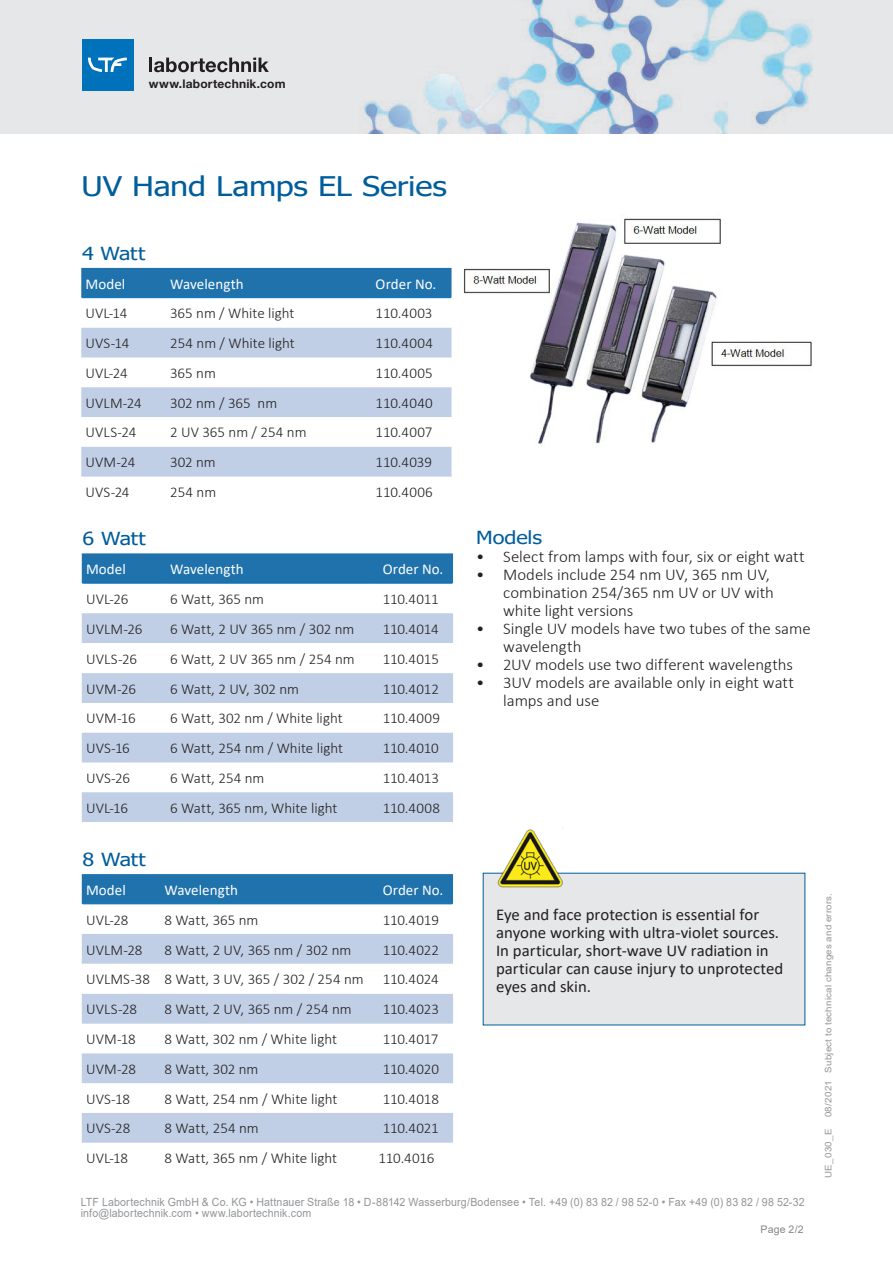
<style>
.page{position:relative;width:893px;height:1263px;background:#fff}
.page>*{position:absolute;margin:0;border:0;box-sizing:border-box;transform-origin:0 0}
.Headline{font:27px "Tahoma";letter-spacing:-.01em;color:#005d9c;scale:1.2 1}
.Tabelle_Türkis{font:18px "Tahoma";letter-spacing:-.005em;color:#005d9c;scale:1.2 1}
.t1{font:300 16.5px/18px "Calibri";letter-spacing:-.005em;color:#231f20}
.t2{font:16.5px/18px "Calibri";color:#231f20}
.Tabelle_registerhalt{font:300 15px "Calibri";color:#231f20}
.Tabelle_Türkis-2{font:15px "Calibri";letter-spacing:.005em;color:#fff}
.t3{font:700 12px "Helvetica Neue LT Std";letter-spacing:.015em;color:#231f20}
.t4{font:11.25px/11.2px "Arial";letter-spacing:.015em;color:#939598;scale:.94 1}
.t5{font:10.5px "Arial";color:#848689}
.t6{font:9px "Arial";letter-spacing:.02em;color:#939598;scale:1.08 1}
</style>
<div class="page">
<div style="left:0;top:0;width:893px;height:134px;background:#e6e7e9"></div>
<img style="left:363px;top:0;width:449px;height:134px">
<hr style="left:149px;top:58px;width:3px;height:14px;background:#231f20">
<svg style="left:154px;top:58px;width:115px;height:14px"></svg>
<div style="left:82px;top:39px;width:51px;height:51px;background:#0072bc"></div>
<svg style="left:88px;top:58px;width:39px;height:14px"></svg>
<img style="left:449px;top:218px;width:363px;height:226px">
<div style="left:82px;top:553px;width:371px;height:30px;background:#2072ac"></div>
<svg style="left:82px;top:613px;width:371px;height:209px;fill:#c0cfe5"></svg>
<hr style="left:83px;top:583px;width:83px;height:1px;background:#0072bc">
<hr style="left:166px;top:583px;width:208px;height:1px;background:#0072bc">
<hr style="left:374px;top:583px;width:78px;height:1px;background:#0072bc">
<div style="left:82px;top:874px;width:371px;height:30px;background:#2072ac"></div>
<svg style="left:82px;top:934px;width:371px;height:209px;fill:#c0cfe5"></svg>
<hr style="left:83px;top:903px;width:77px;height:1px;background:#0072bc">
<hr style="left:160px;top:903px;width:214px;height:1px;background:#0072bc">
<hr style="left:374px;top:903px;width:78px;height:1px;background:#0072bc">
<div style="left:81px;top:268px;width:371px;height:30px;background:#2072ac"></div>
<svg style="left:81px;top:328px;width:371px;height:149px;fill:#c0cfe5"></svg>
<hr style="left:82px;top:297px;width:84px;height:1px;background:#0072bc">
<hr style="left:166px;top:297px;width:201px;height:1px;background:#0072bc">
<hr style="left:367px;top:297px;width:84px;height:1px;background:#0072bc">
<div style="left:483px;top:873px;width:322px;height:152px;background:#e6e7e9"></div>
<img style="left:498px;top:827px;width:65px;height:61px">
<p class="t3" style="left:149px;top:77px;width:138px">www.labortechnik.com</p>
<p class="Headline" style="left:82px;top:168px;width:306px">UV Hand Lamps EL Series</p>
<p class="Tabelle_Türkis" style="left:82px;top:241px;width:54px">4 Watt</p>
<p class="Tabelle_Türkis-2" style="left:86px;top:273px;width:41px">Model</p>
<p class="Tabelle_Türkis-2" style="left:170px;top:273px;width:75px">Wavelength</p>
<p class="Tabelle_Türkis-2" style="left:376px;top:273px;width:62px">Order No.</p>
<p class="Tabelle_registerhalt" style="left:86px;top:304px;width:43px">UVL-14</p>
<p class="Tabelle_registerhalt" style="left:170px;top:304px;width:126px">365 nm / White light</p>
<p class="Tabelle_registerhalt" style="left:376px;top:304px;width:58px">110.4003</p>
<p class="Tabelle_registerhalt" style="left:86px;top:334px;width:45px">UVS-14</p>
<p class="Tabelle_registerhalt" style="left:170px;top:334px;width:126px">254 nm / White light</p>
<p class="Tabelle_registerhalt" style="left:376px;top:334px;width:59px">110.4004</p>
<p class="Tabelle_registerhalt" style="left:86px;top:364px;width:44px">UVL-24</p>
<p class="Tabelle_registerhalt" style="left:170px;top:364px;width:47px">365 nm</p>
<p class="Tabelle_registerhalt" style="left:376px;top:364px;width:59px">110.4005</p>
<p class="Tabelle_registerhalt" style="left:86px;top:393px;width:58px">UVLM-24</p>
<p class="Tabelle_registerhalt" style="left:170px;top:393px;width:109px">302 nm / 365 nm</p>
<p class="Tabelle_registerhalt" style="left:376px;top:393px;width:59px">110.4040</p>
<p class="Tabelle_registerhalt" style="left:86px;top:423px;width:52px">UVLS-24</p>
<p class="Tabelle_registerhalt" style="left:170px;top:423px;width:138px">2 UV 365 nm / 254 nm</p>
<p class="Tabelle_registerhalt" style="left:376px;top:423px;width:58px">110.4007</p>
<p class="Tabelle_registerhalt" style="left:86px;top:453px;width:51px">UVM-24</p>
<p class="Tabelle_registerhalt" style="left:170px;top:453px;width:47px">302 nm</p>
<p class="Tabelle_registerhalt" style="left:376px;top:453px;width:58px">110.4039</p>
<p class="Tabelle_registerhalt" style="left:86px;top:483px;width:46px">UVS-24</p>
<p class="Tabelle_registerhalt" style="left:170px;top:483px;width:48px">254 nm</p>
<p class="Tabelle_registerhalt" style="left:376px;top:483px;width:59px">110.4006</p>
<p class="Tabelle_Türkis" style="left:83px;top:526px;width:54px">6 Watt</p>
<p class="Tabelle_Türkis-2" style="left:86px;top:559px;width:41px">Model</p>
<p class="Tabelle_Türkis-2" style="left:170px;top:559px;width:75px">Wavelength</p>
<p class="Tabelle_Türkis-2" style="left:383px;top:559px;width:62px">Order No.</p>
<p class="Tabelle_registerhalt" style="left:86px;top:589px;width:44px">UVL-26</p>
<p class="Tabelle_registerhalt" style="left:170px;top:589px;width:96px">6 Watt, 365 nm</p>
<p class="Tabelle_registerhalt" style="left:383px;top:589px;width:58px">110.4011</p>
<p class="Tabelle_registerhalt" style="left:86px;top:619px;width:58px">UVLM-26</p>
<p class="Tabelle_registerhalt" style="left:170px;top:619px;width:186px">6 Watt, 2 UV 365 nm / 302 nm</p>
<p class="Tabelle_registerhalt" style="left:383px;top:619px;width:57px">110.4014</p>
<p class="Tabelle_registerhalt" style="left:86px;top:649px;width:52px">UVLS-26</p>
<p class="Tabelle_registerhalt" style="left:170px;top:649px;width:186px">6 Watt, 2 UV 365 nm / 254 nm</p>
<p class="Tabelle_registerhalt" style="left:383px;top:649px;width:58px">110.4015</p>
<p class="Tabelle_registerhalt" style="left:86px;top:679px;width:51px">UVM-26</p>
<p class="Tabelle_registerhalt" style="left:170px;top:679px;width:131px">6 Watt, 2 UV, 302 nm</p>
<p class="Tabelle_registerhalt" style="left:383px;top:679px;width:58px">110.4012</p>
<p class="Tabelle_registerhalt" style="left:86px;top:709px;width:51px">UVM-16</p>
<p class="Tabelle_registerhalt" style="left:170px;top:709px;width:174px">6 Watt, 302 nm / White light</p>
<p class="Tabelle_registerhalt" style="left:383px;top:709px;width:59px">110.4009</p>
<p class="Tabelle_registerhalt" style="left:86px;top:739px;width:45px">UVS-16</p>
<p class="Tabelle_registerhalt" style="left:170px;top:739px;width:174px">6 Watt, 254 nm / White light</p>
<p class="Tabelle_registerhalt" style="left:383px;top:739px;width:58px">110.4010</p>
<p class="Tabelle_registerhalt" style="left:86px;top:769px;width:46px">UVS-26</p>
<p class="Tabelle_registerhalt" style="left:170px;top:769px;width:96px">6 Watt, 254 nm</p>
<p class="Tabelle_registerhalt" style="left:383px;top:769px;width:58px">110.4013</p>
<p class="Tabelle_registerhalt" style="left:86px;top:798px;width:43px">UVL-16</p>
<p class="Tabelle_registerhalt" style="left:170px;top:798px;width:169px">6 Watt, 365 nm, White light</p>
<p class="Tabelle_registerhalt" style="left:383px;top:798px;width:59px">110.4008</p>
<p class="Tabelle_Türkis" style="left:83px;top:847px;width:54px">8 Watt</p>
<p class="Tabelle_Türkis-2" style="left:86px;top:879px;width:41px">Model</p>
<p class="Tabelle_Türkis-2" style="left:164px;top:879px;width:75px">Wavelength</p>
<p class="Tabelle_Türkis-2" style="left:383px;top:879px;width:62px">Order No.</p>
<p class="Tabelle_registerhalt" style="left:86px;top:910px;width:44px">UVL-28</p>
<p class="Tabelle_registerhalt" style="left:164px;top:910px;width:96px">8 Watt, 365 nm</p>
<p class="Tabelle_registerhalt" style="left:383px;top:910px;width:58px">110.4019</p>
<p class="Tabelle_registerhalt" style="left:86px;top:940px;width:58px">UVLM-28</p>
<p class="Tabelle_registerhalt" style="left:164px;top:940px;width:189px">8 Watt, 2 UV, 365 nm / 302 nm</p>
<p class="Tabelle_registerhalt" style="left:383px;top:940px;width:58px">110.4022</p>
<p class="Tabelle_registerhalt" style="left:86px;top:970px;width:66px">UVLMS-38</p>
<p class="Tabelle_registerhalt" style="left:164px;top:970px;width:201px">8 Watt, 3 UV, 365 / 302 / 254 nm</p>
<p class="Tabelle_registerhalt" style="left:383px;top:970px;width:57px">110.4024</p>
<p class="Tabelle_registerhalt" style="left:86px;top:1000px;width:53px">UVLS-28</p>
<p class="Tabelle_registerhalt" style="left:164px;top:1000px;width:189px">8 Watt, 2 UV, 365 nm / 254 nm</p>
<p class="Tabelle_registerhalt" style="left:383px;top:1000px;width:58px">110.4023</p>
<p class="Tabelle_registerhalt" style="left:86px;top:1030px;width:51px">UVM-18</p>
<p class="Tabelle_registerhalt" style="left:164px;top:1030px;width:174px">8 Watt, 302 nm / White light</p>
<p class="Tabelle_registerhalt" style="left:383px;top:1030px;width:57px">110.4017</p>
<p class="Tabelle_registerhalt" style="left:86px;top:1060px;width:52px">UVM-28</p>
<p class="Tabelle_registerhalt" style="left:164px;top:1060px;width:96px">8 Watt, 302 nm</p>
<p class="Tabelle_registerhalt" style="left:383px;top:1060px;width:58px">110.4020</p>
<p class="Tabelle_registerhalt" style="left:86px;top:1089px;width:46px">UVS-18</p>
<p class="Tabelle_registerhalt" style="left:164px;top:1089px;width:174px">8 Watt, 254 nm / White light</p>
<p class="Tabelle_registerhalt" style="left:383px;top:1089px;width:58px">110.4018</p>
<p class="Tabelle_registerhalt" style="left:86px;top:1119px;width:46px">UVS-28</p>
<p class="Tabelle_registerhalt" style="left:164px;top:1119px;width:96px">8 Watt, 254 nm</p>
<p class="Tabelle_registerhalt" style="left:383px;top:1119px;width:58px">110.4021</p>
<p class="Tabelle_registerhalt" style="left:86px;top:1149px;width:44px">UVL-18</p>
<p class="Tabelle_registerhalt" style="left:164px;top:1149px;width:174px">8 Watt, 365 nm / White light</p>
<p class="Tabelle_registerhalt" style="left:378px;top:1149px;width:58px">110.4016</p>
<p class="Tabelle_Türkis" style="left:476px;top:526px;width:56px">Models</p>
<p class="t1" style="left:476px;top:548px;width:330px">• Select from lamps with four, six or eight watt</p>
<p class="t1" style="left:503px;top:566px;width:272px;text-indent:-27px">• Models include 254 nm UV, 365 nm UV, combination 254/365 nm UV or UV with white light versions</p>
<p class="t1" style="left:503px;top:620px;width:309px;text-indent:-27px">• Single UV models have two tubes of the same wavelength</p>
<p class="t1" style="left:476px;top:656px;width:318px">• 2UV models use two different wavelengths</p>
<p class="t1" style="left:503px;top:674px;width:292px;text-indent:-27px">• 3UV models are available only in eight watt lamps and use</p>
<p class="t2" style="left:496px;top:905px;width:289px">Eye and face protection is essential for anyone working with ultra-violet sources.<br>In particular, short-wave UV radiation in particular can cause injury to unprotected eyes and skin.</p>
<p class="t4" style="left:81px;top:1196px;width:771px">LTF Labortechnik GmbH &amp; Co. KG • Hattnauer Straße 18 • D-88142 Wasserburg/Bodensee • Tel. +49 (0) 83 82 / 98 52-0 • Fax +49 (0) 83 82 / 98 52-32 info@labortechnik.com • www.labortechnik.com</p>
<p class="t5" style="left:761px;top:1222px;width:45px">Page 2/2</p>
<p class="t6" style="left:822px;top:1178px;width:265px;rotate:-90deg">UE_030_E 08/2021 Subject to technical changes and errors.</p>
</div>
